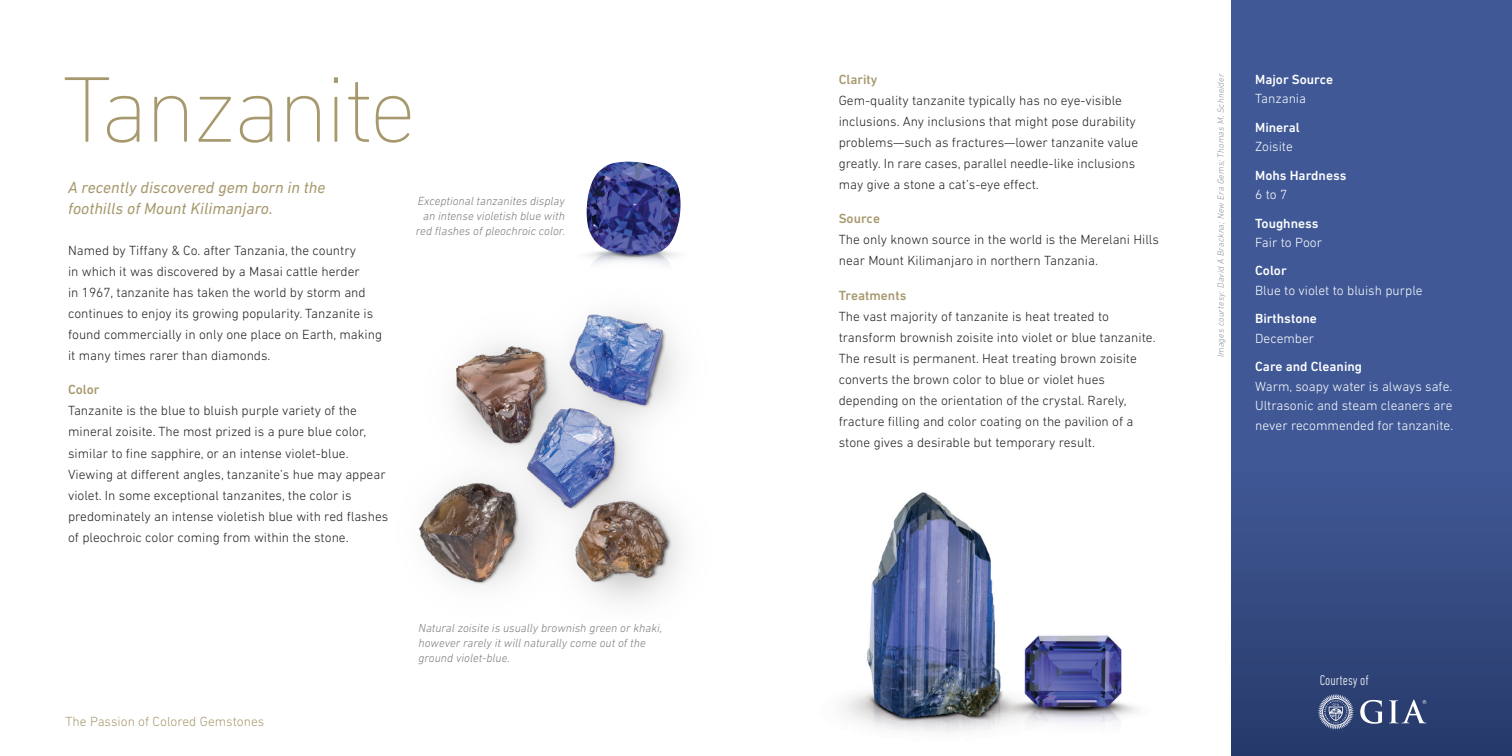
<style>
.page{position:relative;width:1512px;height:756px;background:#fff}
.page>*{position:absolute;margin:0;border:0;box-sizing:border-box;transform-origin:0 0}
.t1{font:200 94.8px "DIN Next LT Pro";letter-spacing:-.035em;color:#a7996e}
.t2{font:italic 16.5px/21px "DIN Next LT Pro";color:#a7996e}
.t3{font:300 condensed 14.4px "DIN Next LT Pro";color:#fff}
.t4{font:300 13.5px/21px "DIN Next LT Pro";color:#231f20}
.t5{font:300 13.5px/19.5px "DIN Next LT Pro";color:#fff;text-align:justify}
.t6{font:500 13.5px "DIN Next LT Pro";color:#fff}
.t7{font:500 13.5px "DIN Next LT Pro";color:#a7996e}
.t8{font:300 13.5px "DIN Next LT Pro";color:#a7996e}
.t9{font:italic 300 12px/15px "DIN Next LT Pro";color:#76787b}
.t10{font:italic 300 9px "DIN Next LT Pro";letter-spacing:.03em;color:#83909a}
</style>
<div class="page">
<img style="left:845px;top:492px;width:292px;height:240px">
<div style="left:1232px;top:0;width:280px;height:756px;background:#405996"></div>
<div style="left:1232px;top:460px;width:280px;height:296px;background:linear-gradient(to bottom,#415996,#273969)"></div>
<img style="left:419px;top:313px;width:262px;height:290px">
<img style="left:586px;top:161px;width:95px;height:104px">
<svg style="left:1360px;top:700px;width:22px;height:24px"></svg>
<svg style="left:1389px;top:700px;width:37px;height:23px"></svg>
<svg style="left:1318px;top:694px;width:36px;height:36px"></svg>
<h1 class="t1" style="left:63px;top:55px;width:355px">Tanzanite</h1>
<p class="t7" style="left:839px;top:71px;width:40px">Clarity</p>
<p class="t4" style="left:839px;top:90px;width:301px">Gem-quality tanzanite typically has no eye-visible inclusions. Any inclusions that might pose durability problems—such as fractures—lower tanzanite value greatly. In rare cases, parallel needle-like inclusions may give a stone a cat’s-eye effect.</p>
<p class="t7" style="left:839px;top:211px;width:43px">Source</p>
<p class="t4" style="left:839px;top:229px;width:322px">The only known source in the world is the Merelani Hills near Mount Kilimanjaro in northern Tanzania.</p>
<p class="t7" style="left:839px;top:287px;width:69px">Treatments</p>
<p class="t4" style="left:839px;top:306px;width:318px">The vast majority of tanzanite is heat treated to transform brownish zoisite into violet or blue tanzanite.<br>The result is permanent. Heat treating brown zoisite converts the brown color to blue or violet hues depending on the orientation of the crystal. Rarely, fracture filling and color coating on the pavilion of a stone gives a desirable but temporary result.</p>
<p class="t2" style="left:68px;top:177px;width:259px">A recently discovered gem born in the foothills of Mount Kilimanjaro.</p>
<p class="t9" style="left:416px;top:193px;width:151px;text-align:center">Exceptional tanzanites display an intense violetish blue with red flashes of pleochroic color.</p>
<p class="t4" style="left:68px;top:240px;width:316px">Named by Tiffany &amp; Co. after Tanzania, the country<br>in which it was discovered by a Masai cattle herder<br>in 1967, tanzanite has taken the world by storm and continues to enjoy its growing popularity. Tanzanite is found commercially in only one place on Earth, making it many times rarer than diamonds.</p>
<p class="t7" style="left:68px;top:382px;width:33px">Color</p>
<p class="t4" style="left:68px;top:400px;width:322px">Tanzanite is the blue to bluish purple variety of the mineral zoisite. The most prized is a pure blue color, similar to fine sapphire, or an intense violet-blue.<br>Viewing at different angles, tanzanite’s hue may appear violet. In some exceptional tanzanites, the color is predominately an intense violetish blue with red flashes of pleochroic color coming from within the stone.</p>
<p class="t8" style="left:66px;top:713px;width:200px">The Passion of Colored Gemstones</p>
<p class="t9" style="left:419px;top:620px;width:245px">Natural zoisite is usually brownish green or khaki, however rarely it will naturally come out of the ground violet-blue.</p>
<p class="t10" style="left:1216px;top:357px;width:285px;rotate:-90deg">Images courtesy: David A Brackna; New Era Gems; Thomas M. Schneider</p>
<p class="t6" style="left:1255px;top:71px;width:80px">Major Source</p>
<p class="t5" style="left:1255px;top:89px;width:52px">Tanzania</p>
<p class="t6" style="left:1255px;top:119px;width:46px">Mineral</p>
<p class="t5" style="left:1255px;top:137px;width:39px">Zoisite</p>
<p class="t6" style="left:1255px;top:167px;width:93px">Mohs Hardness</p>
<p class="t5" style="left:1255px;top:185px;width:34px">6 to 7</p>
<p class="t6" style="left:1255px;top:215px;width:65px">Toughness</p>
<p class="t5" style="left:1255px;top:233px;width:68px">Fair to Poor</p>
<p class="t6" style="left:1255px;top:263px;width:33px">Color</p>
<p class="t5" style="left:1255px;top:280px;width:169px">Blue to violet to bluish purple</p>
<p class="t6" style="left:1255px;top:311px;width:63px">Birthstone</p>
<p class="t5" style="left:1255px;top:328px;width:61px">December</p>
<p class="t6" style="left:1255px;top:359px;width:108px">Care and Cleaning</p>
<p class="t5" style="left:1255px;top:376px;width:200px">Warm, soapy water is always safe.<br>Ultrasonic and steam cleaners are never recommended for tanzanite.</p>
<p class="t3" style="left:1320px;top:672px;width:51px">Courtesy of</p>
</div>
